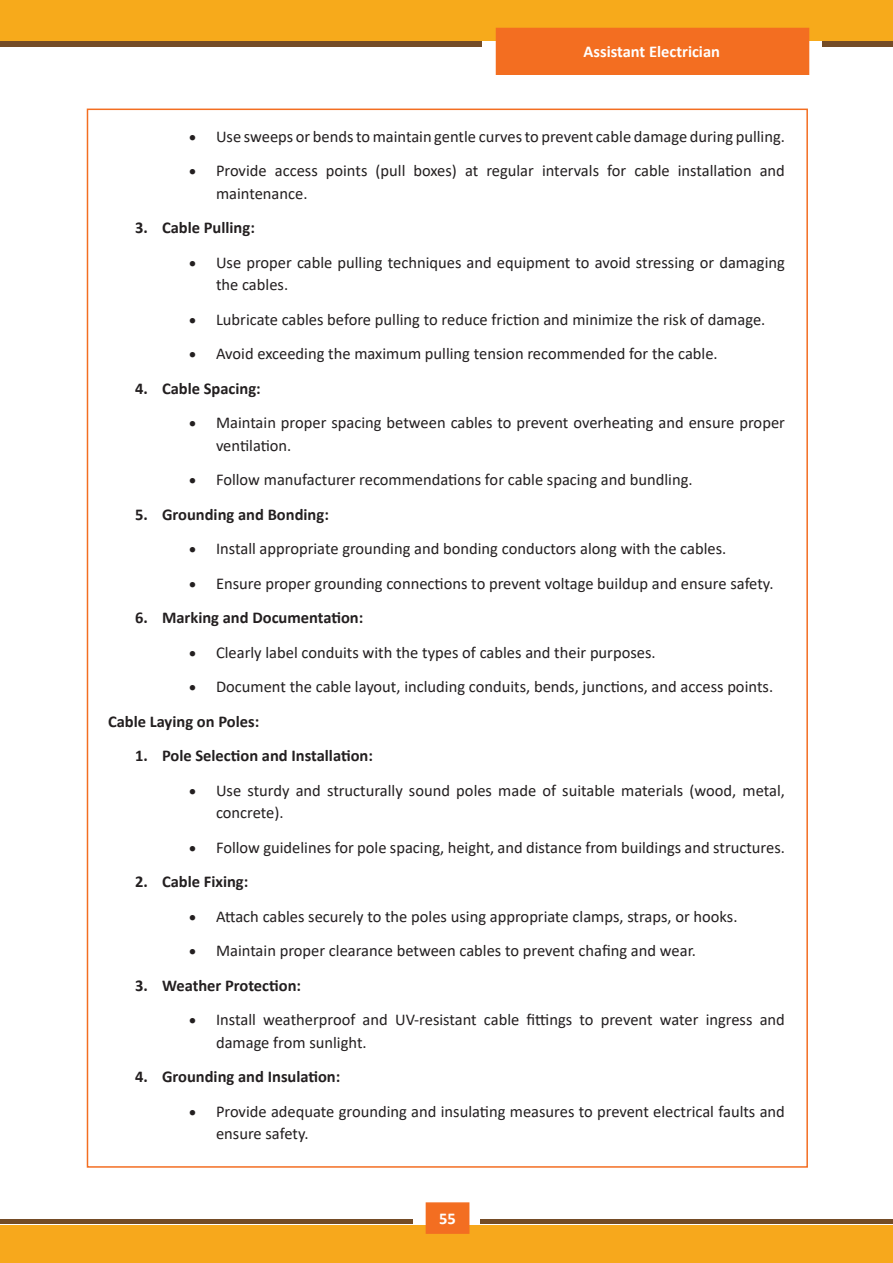
<style>
.page{position:relative;width:893px;height:1263px;background:#fff}
.page>*{position:absolute;margin:0;border:0;box-sizing:border-box;transform-origin:0 0}
.t1{font:16.5px/22.5px "Calibri";color:#231f20}
.t2{font:700 16.5px "Calibri";color:#231f20}
.t3{font:700 16.5px "Calibri";color:#fff}
</style>
<div class="page">
<div style="left:0;top:1225px;width:893px;height:38px;background:#f7a81c"></div>
<hr style="left:481px;top:1219px;width:412px;height:4px;background:#744c27">
<hr style="left:480px;top:1219px;width:412px;height:4px;background:#744c27">
<hr style="left:0;top:1219px;width:412px;height:4px;background:#744c27">
<svg style="left:0;top:40px;width:481px;height:6px;fill:#744c27"></svg>
<svg style="left:822px;top:40px;width:71px;height:6px"></svg>
<div style="left:0;top:0;width:893px;height:40px;background:#f7aa1b"></div>
<div style="left:496px;top:28px;width:313px;height:47px;background:#f36e21"></div>
<div style="left:426px;top:1202px;width:43px;height:32px;background:#f36e21;border:2px solid #f36e21"></div>
<p class="t3" style="left:584px;top:39px;width:138px">Assistant Electrician</p>
<p class="t1" style="left:189px;top:124px;width:597px">• Use sweeps or bends to maintain gentle curves to prevent cable damage during pulling.</p>
<p class="t1" style="left:216px;top:159px;width:570px;text-indent:-27px">• Provide access points (pull boxes) at regular intervals for cable installation and maintenance.</p>
<p class="t2" style="left:135px;top:216px;width:121px">3. Cable Pulling:</p>
<p class="t1" style="left:216px;top:250px;width:570px;text-indent:-27px">• Use proper cable pulling techniques and equipment to avoid stressing or damaging the cables.</p>
<p class="t1" style="left:189px;top:307px;width:578px">• Lubricate cables before pulling to reduce friction and minimize the risk of damage.</p>
<p class="t1" style="left:189px;top:342px;width:530px">• Avoid exceeding the maximum pulling tension recommended for the cable.</p>
<p class="t2" style="left:135px;top:376px;width:127px">4. Cable Spacing:</p>
<p class="t1" style="left:216px;top:411px;width:570px;text-indent:-27px">• Maintain proper spacing between cables to prevent overheating and ensure proper ventilation.</p>
<p class="t1" style="left:189px;top:468px;width:505px">• Follow manufacturer recommendations for cable spacing and bundling.</p>
<p class="t2" style="left:135px;top:502px;width:195px">5. Grounding and Bonding:</p>
<p class="t1" style="left:189px;top:537px;width:539px">• Install appropriate grounding and bonding conductors along with the cables.</p>
<p class="t1" style="left:189px;top:571px;width:586px">• Ensure proper grounding connections to prevent voltage buildup and ensure safety.</p>
<p class="t2" style="left:135px;top:606px;width:230px">6. Marking and Documentation:</p>
<p class="t1" style="left:189px;top:640px;width:468px">• Clearly label conduits with the types of cables and their purposes.</p>
<p class="t1" style="left:189px;top:675px;width:586px">• Document the cable layout, including conduits, bends, junctions, and access points.</p>
<p class="t2" style="left:108px;top:709px;width:153px">Cable Laying on Poles:</p>
<p class="t2" style="left:135px;top:744px;width:239px">1. Pole Selection and Installation:</p>
<p class="t1" style="left:216px;top:778px;width:570px;text-indent:-27px">• Use sturdy and structurally sound poles made of suitable materials (wood, metal, concrete).</p>
<p class="t1" style="left:189px;top:835px;width:597px">• Follow guidelines for pole spacing, height, and distance from buildings and structures.</p>
<p class="t2" style="left:135px;top:870px;width:115px">2. Cable Fixing:</p>
<p class="t1" style="left:189px;top:904px;width:550px">• Attach cables securely to the poles using appropriate clamps, straps, or hooks.</p>
<p class="t1" style="left:189px;top:939px;width:508px">• Maintain proper clearance between cables to prevent chafing and wear.</p>
<p class="t2" style="left:135px;top:973px;width:168px">3. Weather Protection:</p>
<p class="t1" style="left:216px;top:1008px;width:570px;text-indent:-27px">• Install weatherproof and UV-resistant cable fittings to prevent water ingress and damage from sunlight.</p>
<p class="t2" style="left:135px;top:1065px;width:207px">4. Grounding and Insulation:</p>
<p class="t1" style="left:216px;top:1099px;width:570px;text-indent:-27px">• Provide adequate grounding and insulating measures to prevent electrical faults and ensure safety.</p>
<p class="t3" style="left:439px;top:1207px;width:18px">55</p>
</div>
